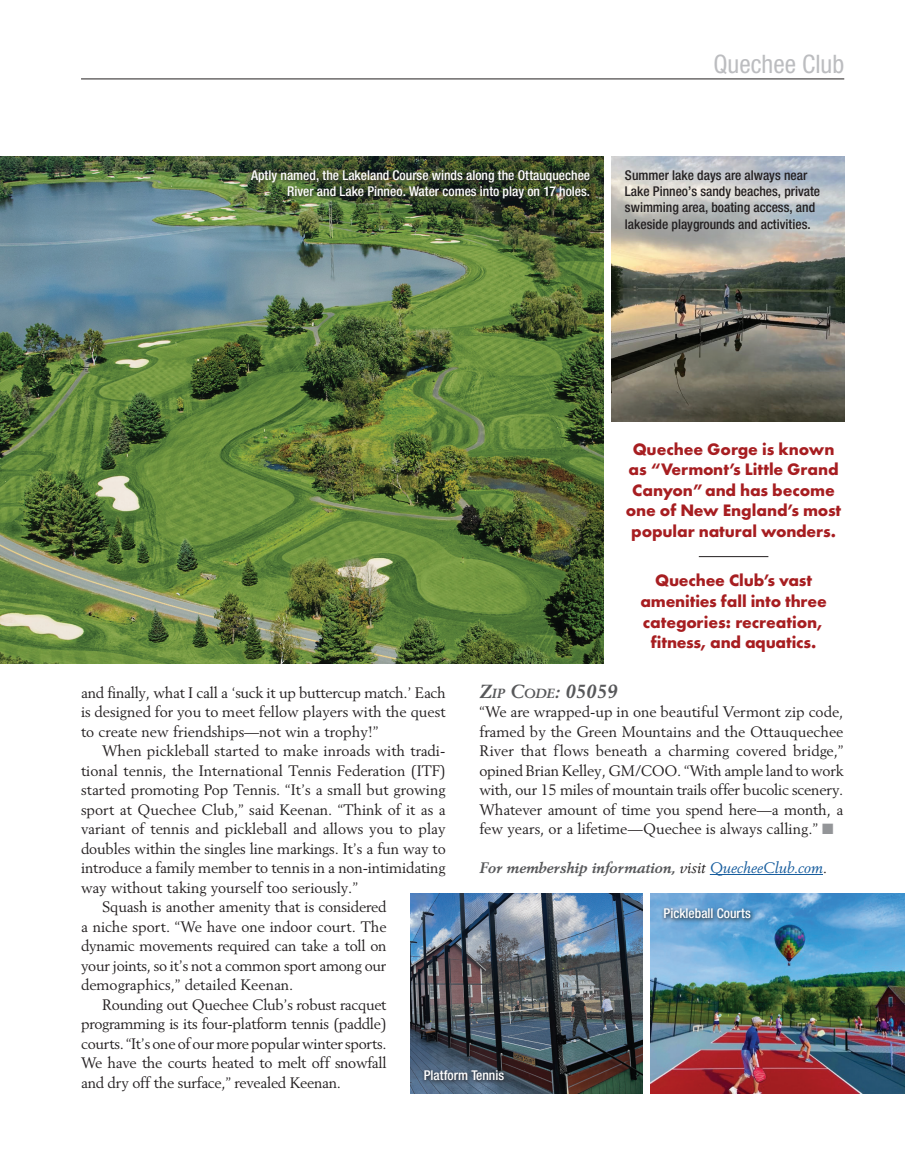
<style>
.page{position:relative;width:905px;height:1161px;background:#fff}
.page>*{position:absolute;margin:0;border:0;box-sizing:border-box;transform-origin:0 0}
.t1{font:condensed 25.5px "Helvetica Neue";color:#bcbdc0}
.t2{font:italic 700 18.75px "Berling";color:#57585a}
.t3{font:700 17.25px/20.7px "Futura PT";letter-spacing:-.01em;color:#a71e21;text-align:center}
.t4{font:15px/19.5px "Berling";color:#231f20;text-align:justify}
.t5{font:italic 700 15px "Berling";color:#57585a}
.t6{font:500 condensed 13.5px/16px "Helvetica Neue";color:#fff;text-align:right}
.t7{font:500 condensed 13.5px/16px "Helvetica Neue";color:#231f20}
.s1{font-size:13.2px}
.s2{color:#939598}
.s3{font-weight:400;color:#231f20}
.s4{font-weight:400;color:#175d9e}
</style>
<div class="page">
<hr style="left:709px;top:874px;width:114px;height:1px;background:#175d9e">
<hr style="left:698px;top:556px;width:70px;height:1px;background:#231f20">
<hr style="left:81px;top:79px;width:763px;height:1px;background:#231f20">
<img style="left:650px;top:894px;width:254px;height:200px">
<img style="left:611px;top:156px;width:233px;height:266px">
<img style="left:0;top:156px;width:603px;height:507px">
<img style="left:410px;top:894px;width:232px;height:200px">
<div style="left:248px;top:168px;width:346px;height:36px;background:#231f20;opacity:.95"></div>
<div style="left:661px;top:906px;width:94px;height:17px;background:#231f20;opacity:.95"></div>
<div style="left:421px;top:1068px;width:87px;height:17px;background:#231f20;opacity:.95"></div>
<p class="t1" style="left:713px;top:49px;width:132px">Quechee Club</p>
<p class="t6" style="left:251px;top:167px;width:340px">Aptly named, the Lakeland Course winds along the Ottauquechee<br>River and Lake Pinneo. Water comes into play on 17 holes.</p>
<p class="t7" style="left:625px;top:167px;width:197px">Summer lake days are always near Lake Pinneo’s sandy beaches, private swimming area, boating access, and lakeside playgrounds and activities.</p>
<p class="t3" style="left:626px;top:438px;width:217px">Quechee Gorge is known as “Vermont’s Little Grand<br>Canyon” and has become one of New England’s most popular natural wonders.</p>
<p class="t3" style="left:640px;top:570px;width:188px">Quechee Club’s vast amenities fall into three categories: recreation, fitness, and aquatics.</p>
<p class="t2" style="left:479px;top:680px;width:139px">Z<span class="s1">ip</span> C<span class="s1">ode</span>: 05059</p>
<p class="t4" style="left:479px;top:702px;width:365px">“We are wrapped-up in one beautiful Vermont zip code, framed by the Green Mountains and the Ottauquechee River that flows beneath a charming covered bridge,” opined Brian Kelley, GM/COO. “With ample land to work with, our 15 miles of mountain trails offer bucolic scenery.<br>Whatever amount of time you spend here—a month, a few years, or a lifetime—Quechee is always calling.” <span class="s2">■</span></p>
<p class="t5" style="left:479px;top:859px;width:349px">For membership information, <span class="s3">visit</span> <span class="s4">QuecheeClub.com</span><span class="s3">.</span></p>
<p class="t4" style="left:81px;top:682px;width:366px">and finally, what I call a ‘suck it up buttercup match.’ Each is designed for you to meet fellow players with the quest to create new friendships—not win a trophy!”</p>
<p class="t4" style="left:81px;top:741px;width:366px;text-indent:21px">When pickleball started to make inroads with tradi&shy;tional tennis, the International Tennis Federation (ITF) started promoting Pop Tennis. “It’s a small but growing sport at Quechee Club,” said Keenan. “Think of it as a variant of tennis and pickleball and allows you to play doubles within the singles line markings. It’s a fun way to introduce a family member to tennis in a non-intimidating way without taking yourself too seriously.”</p>
<p class="t4" style="left:81px;top:897px;width:307px;text-indent:21px">Squash is another amenity that is considered a niche sport. “We have one indoor court. The dynamic movements required can take a toll on your joints, so it’s not a common sport among our demographics,” detailed Keenan.</p>
<p class="t4" style="left:81px;top:994px;width:307px;text-indent:21px">Rounding out Quechee Club’s robust racquet programming is its four-platform tennis (paddle) courts. “It’s one of our more popular winter sports.<br>We have the courts heated to melt off snowfall and dry off the surface,” revealed Keenan.</p>
<p class="t6" style="left:663px;top:905px;width:89px">Pickleball Courts</p>
<p class="t6" style="left:424px;top:1067px;width:82px">Platform Tennis</p>
</div>
